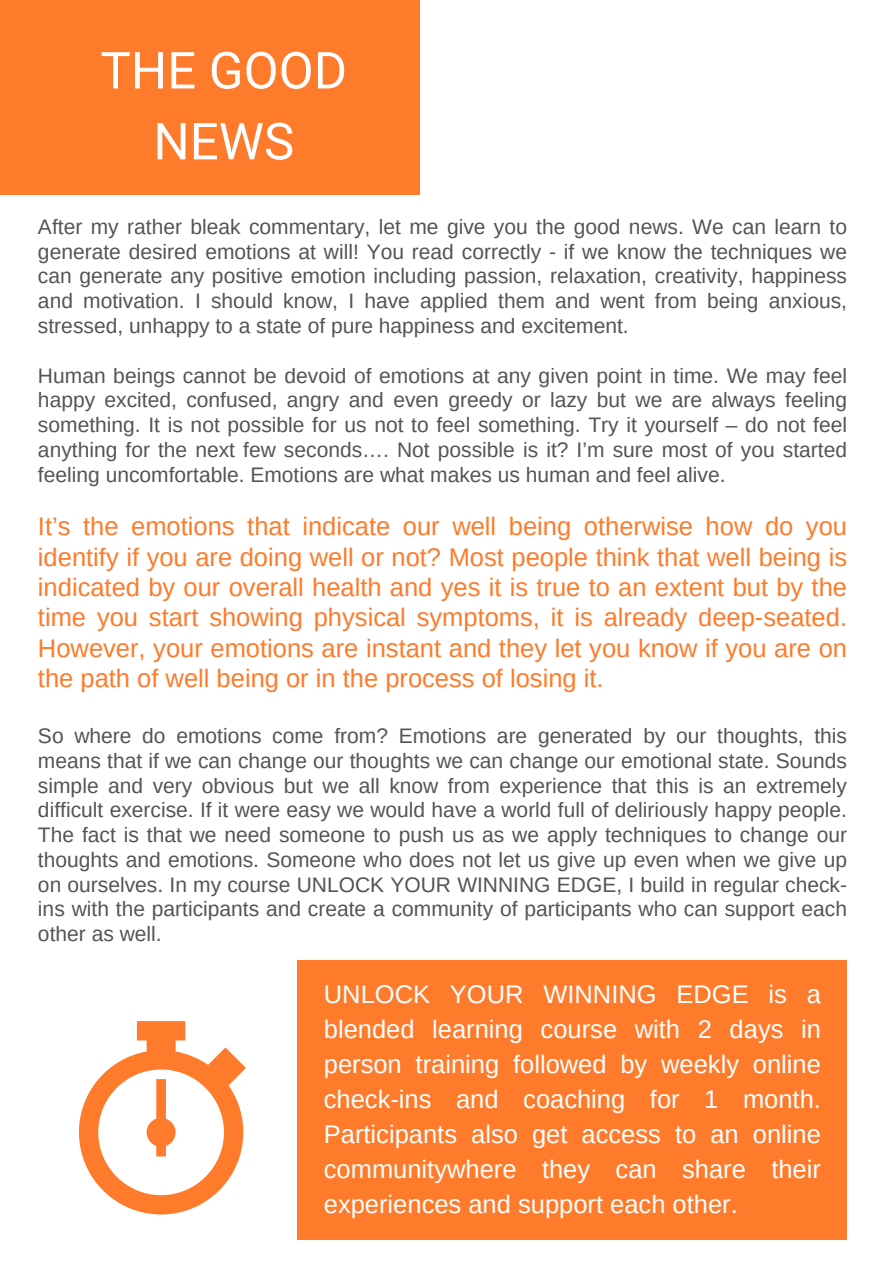
<style>
.page{position:relative;width:893px;height:1264px;background:#fff}
.page>*{position:absolute;margin:0;border:0;box-sizing:border-box;transform-origin:0 0}
.t1{font:51px/70.8px "Roboto";color:#fff;text-align:center}
.t2{font:25.5px/30.3px "Arimo";color:#fd7b2b;text-align:justify}
.t3{font:25.5px/34.8px "Arimo";color:#fff;text-align:justify}
.t4{font:21px/24.8px "Arimo";color:#545454;text-align:justify}
</style>
<div class="page">
<div style="left:0;top:0;width:419px;height:195px;background:#fd7b2b"></div>
<svg style="left:79px;top:1021px;width:167px;height:193px"></svg>
<div style="left:298px;top:959px;width:548px;height:280px;background:#fd7b2b"></div>
<h1 class="t1" style="left:100px;top:36px;width:248px">THE GOOD<br>NEWS</h1>
<p class="t4" style="left:38px;top:214px;width:810px">After my rather bleak commentary, let me give you the good news. We can learn to generate desired emotions at will! You read correctly - if we know the techniques we can generate any positive emotion including passion, relaxation, creativity, happiness and motivation. I should know, I have applied them and went from being anxious, stressed, unhappy to a state of pure happiness and excitement.</p>
<h2 class="t4" style="left:38px;top:363px;width:810px">Human beings cannot be devoid of emotions at any given point in time. We may feel happy excited, confused, angry and even greedy or lazy but we are always feeling something. It is not possible for us not to feel something. Try it yourself – do not feel anything for the next few seconds…. Not possible is it? I’m sure most of you started feeling uncomfortable. Emotions are what makes us human and feel alive.</h2>
<p class="t2" style="left:38px;top:511px;width:810px">It’s the emotions that indicate our well being otherwise how do you identify if you are doing well or not? Most people think that well being is indicated by our overall health and yes it is true to an extent but by the time you start showing physical symptoms, it is already deep-seated.<br>However, your emotions are instant and they let you know if you are on the path of well being or in the process of losing it.</p>
<p class="t4" style="left:38px;top:723px;width:810px">So where do emotions come from? Emotions are generated by our thoughts, this means that if we can change our thoughts we can change our emotional state. Sounds simple and very obvious but we all know from experience that this is an extremely difficult exercise. If it were easy we would have a world full of deliriously happy people.<br>The fact is that we need someone to push us as we apply techniques to change our thoughts and emotions. Someone who does not let us give up even when we give up on ourselves. In my course UNLOCK YOUR WINNING EDGE, I build in regular check&shy;ins with the participants and create a community of participants who can support each other as well.</p>
<h2 class="t3" style="left:324px;top:977px;width:498px">UNLOCK YOUR WINNING EDGE is a blended learning course with 2 days in person training followed by weekly online check-ins and coaching for 1 month.<br>Participants also get access to an online communitywhere they can share their experiences and support each other.</h2>
</div>
